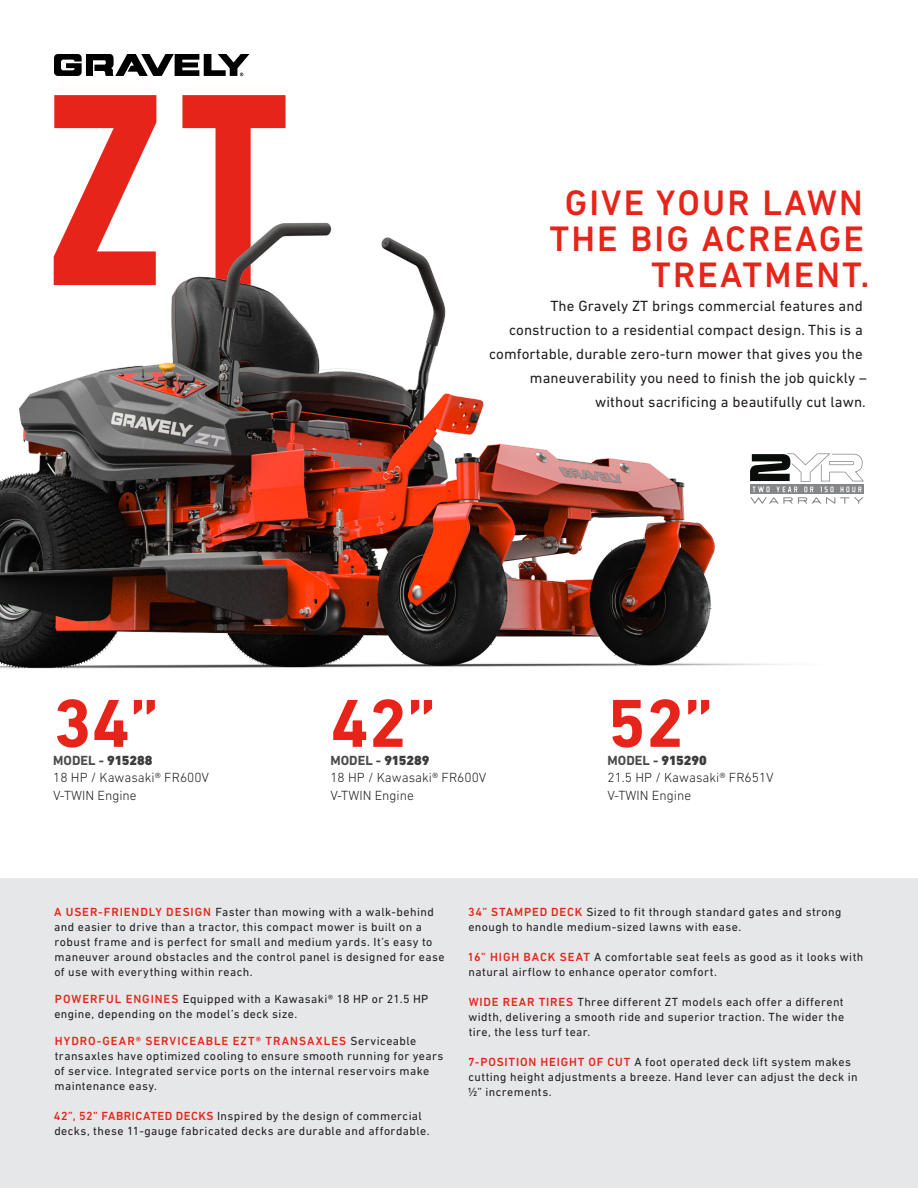
<style>
.page{position:relative;width:918px;height:1188px;background:#fff}
.page>*{position:absolute;margin:0;border:0;box-sizing:border-box;transform-origin:0 0}
.t1{font:800 condensed 303px "Hyperspace Race";color:#e72419}
.Product_Table_Cell{font:700 69px "DIN Next LT Pro";color:#e72419}
.Intro_Spread_Body{font:500 36px/36px "DIN Next LT Pro";letter-spacing:.06em;color:#e72419;text-align:right}
.Intro_Spread_Body-2{font:15px/24px "DIN Next LT Pro";letter-spacing:.01em;color:#231f20;text-align:right}
.Product_Table_Cell-2{font:300 13.5px "DIN Next LT Pro";color:#231f20}
.Product_Table_Cell-3{font:700 13.5px "DIN Next LT Pro";color:#4b4c4d}
.F_B_Header_-_NEW{font:12px/15px "DIN Next LT Pro";letter-spacing:.035em;color:#231f20}
.s1{font-weight:900;color:#3e3e3f}
.s2{font-weight:500;color:#e72419}
</style>
<div class="page">
<div style="left:0;top:879px;width:918px;height:309px;background:#e6e7e9"></div>
<img style="left:0;top:222px;width:781px;height:447px">
<svg style="left:750px;top:453px;width:114px;height:51px"></svg>
<svg style="left:54px;top:54px;width:195px;height:22px"></svg>
<p class="t1" style="left:45px;top:30px;width:249px">ZT</p>
<p class="Intro_Spread_Body" style="left:549px;top:185px;width:322px">GIVE YOUR LAWN<br>THE BIG ACREAGE<br>TREATMENT.</p>
<p class="Intro_Spread_Body-2" style="left:550px;top:294px;width:314px">The Gravely ZT brings commercial features and</p>
<p class="Intro_Spread_Body-2" style="left:489px;top:318px;width:379px">construction to a residential compact design. This is a comfortable, durable zero-turn mower that gives you the maneuverability you need to finish the job quickly –</p>
<p class="Intro_Spread_Body-2" style="left:595px;top:390px;width:272px">without sacrificing a beautifully cut lawn.</p>
<p class="Product_Table_Cell" style="left:53px;top:683px;width:107px">34”</p>
<p class="Product_Table_Cell-3" style="left:53px;top:752px;width:101px">MODEL - <span class="s1">915288</span></p>
<p class="Product_Table_Cell-2" style="left:53px;top:770px;width:157px">18 HP / Kawasaki® FR600V</p>
<p class="Product_Table_Cell-2" style="left:53px;top:788px;width:85px">V-TWIN Engine</p>
<p class="Product_Table_Cell" style="left:330px;top:683px;width:107px">42”</p>
<p class="Product_Table_Cell-3" style="left:330px;top:752px;width:101px">MODEL - <span class="s1">915289</span></p>
<p class="Product_Table_Cell-2" style="left:330px;top:770px;width:158px">18 HP / Kawasaki® FR600V</p>
<p class="Product_Table_Cell-2" style="left:330px;top:788px;width:85px">V-TWIN Engine</p>
<p class="Product_Table_Cell" style="left:608px;top:683px;width:107px">52”</p>
<p class="Product_Table_Cell-3" style="left:608px;top:752px;width:101px">MODEL - <span class="s1">915290</span></p>
<p class="Product_Table_Cell-2" style="left:608px;top:770px;width:168px">21.5 HP / Kawasaki® FR651V</p>
<p class="Product_Table_Cell-2" style="left:608px;top:788px;width:85px">V-TWIN Engine</p>
<p class="F_B_Header_-_NEW" style="left:54px;top:904px;width:392px"><span class="s2">A USER-FRIENDLY DESIGN</span> Faster than mowing with a walk-behind and easier to drive than a tractor, this compact mower is built on a robust frame and is perfect for small and medium yards. It’s easy to maneuver around obstacles and the control panel is designed for ease of use with everything within reach.</p>
<p class="F_B_Header_-_NEW" style="left:54px;top:991px;width:376px"><span class="s2">POWERFUL ENGINES</span> Equipped with a Kawasaki® 18 HP or 21.5 HP engine, depending on the model’s deck size.</p>
<p class="F_B_Header_-_NEW" style="left:54px;top:1033px;width:391px"><span class="s2">HYDRO-GEAR® SERVICEABLE EZT® TRANSAXLES</span> Serviceable transaxles have optimized cooling to ensure smooth running for years of service. Integrated service ports on the internal reservoirs make maintenance easy.</p>
<p class="F_B_Header_-_NEW" style="left:54px;top:1108px;width:377px"><span class="s2">42”, 52” FABRICATED DECKS</span> Inspired by the design of commercial decks, these 11-gauge fabricated decks are durable and affordable.</p>
<p class="F_B_Header_-_NEW" style="left:468px;top:904px;width:375px"><span class="s2">34” STAMPED DECK</span> Sized to fit through standard gates and strong enough to handle medium-sized lawns with ease.</p>
<p class="F_B_Header_-_NEW" style="left:467px;top:949px;width:397px"><span class="s2">16” HIGH BACK SEAT</span> A comfortable seat feels as good as it looks with natural airflow to enhance operator comfort.</p>
<p class="F_B_Header_-_NEW" style="left:468px;top:994px;width:377px;text-align:justify"><span class="s2">WIDE REAR TIRES</span> Three different ZT models each offer a different width, delivering a smooth ride and superior traction. The wider the tire, the less turf tear.</p>
<p class="F_B_Header_-_NEW" style="left:468px;top:1054px;width:392px"><span class="s2">7-POSITION HEIGHT OF CUT</span> A foot operated deck lift system makes cutting height adjustments a breeze. Hand lever can adjust the deck in ½” increments.</p>
</div>
